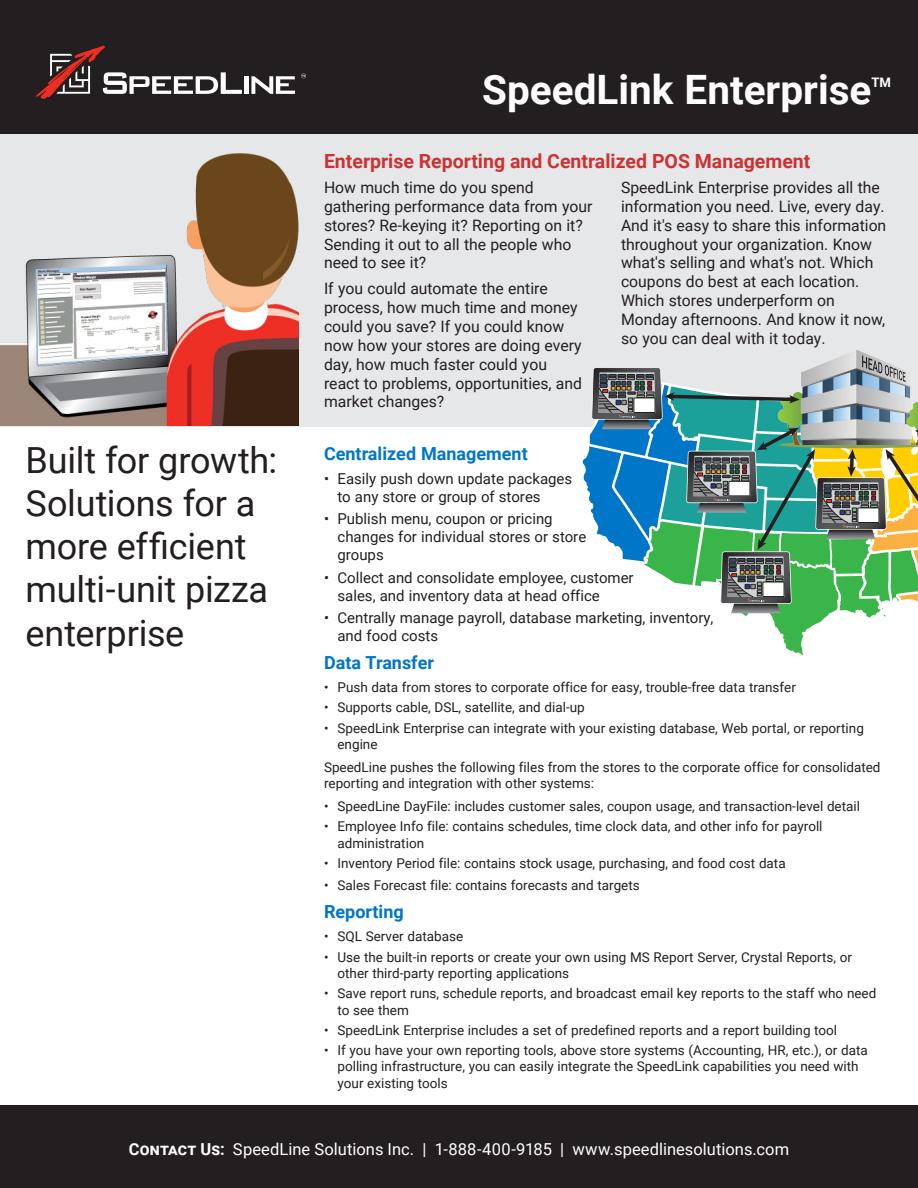
<style>
.page{position:relative;width:918px;height:1188px;background:#fff}
.page>*{position:absolute;margin:0;border:0;box-sizing:border-box;transform-origin:0 0}
.t1{font:700 40.5px "Roboto";color:#fff}
.t2{font:36px/43.2px "Roboto";letter-spacing:-.005em;color:#231f20}
.t3{font:700 19.5px "Roboto";color:#cd3132}
.SpecHead{font:700 18px "Roboto";color:#0076c8}
.t4{font:16.5px "Roboto";letter-spacing:.005em;color:#fff}
.SpecHead-2{font:15.75px/18.9px "Roboto";color:#231f20}
.t5{font:15px/18px "Roboto";color:#231f20}
.Spec{font:13.5px/16.2px "Roboto";color:#231f20}
.t6{font:700 13.05px "Roboto";color:#fff}
.s1{font-weight:700}
</style>
<div class="page">
<div style="left:0;top:129px;width:918px;height:298px;background:#e6e7e9"></div>
<div style="left:0;top:0;width:918px;height:134px;background:#231f20"></div>
<div style="left:0;top:1106px;width:918px;height:82px;background:#231f20"></div>
<div style="left:244px;top:76px;width:5px;height:18px;background:#fff"></div>
<svg style="left:251px;top:76px;width:44px;height:18px"></svg>
<svg style="left:36px;top:46px;width:206px;height:53px"></svg>
<svg style="left:301px;top:73px;width:5px;height:5px"></svg>
<svg style="left:582px;top:350px;width:336px;height:305px"></svg>
<img style="left:0;top:153px;width:299px;height:273px">
<p class="t1" style="left:482px;top:61px;width:391px">SpeedLink Enterprise</p>
<p class="t6" style="left:871px;top:73px;width:21px">TM</p>
<p class="t3" style="left:324px;top:147px;width:488px">Enterprise Reporting and Centralized POS Management</p>
<p class="SpecHead-2" style="left:324px;top:177px;width:270px">How much time do you spend gathering performance data from your stores? Re-keying it? Reporting on it?<br>Sending it out to all the people who need to see it?</p>
<p class="SpecHead-2" style="left:324px;top:278px;width:260px">If you could automate the entire process, how much time and money could you save? If you could know now how your stores are doing every day, how much faster could you react to problems, opportunities, and market changes?</p>
<p class="SpecHead-2" style="left:621px;top:177px;width:267px">SpeedLink Enterprise provides all the information you need. Live, every day.<br>And it's easy to share this information throughout your organization. Know what's selling and what's not. Which coupons do best at each location.<br>Which stores underperform on Monday afternoons. And know it now, so you can deal with it today.</p>
<p class="t2" style="left:26px;top:437px;width:253px">Built for growth:<br>Solutions for a more efficient multi-unit pizza enterprise</p>
<p class="SpecHead" style="left:324px;top:440px;width:205px">Centralized Management</p>
<p class="t5" style="left:338px;top:469px;width:236px;text-indent:-14px">• Easily push down update packages to any store or group of stores</p>
<p class="t5" style="left:338px;top:510px;width:250px;text-indent:-14px">• Publish menu, coupon or pricing changes for individual stores or store groups</p>
<p class="t5" style="left:338px;top:568px;width:298px;text-indent:-14px">• Collect and consolidate employee, customer sales, and inventory data at head office</p>
<p class="t5" style="left:338px;top:608px;width:377px;text-indent:-14px">• Centrally manage payroll, database marketing, inventory, and food costs</p>
<p class="SpecHead" style="left:324px;top:650px;width:112px">Data Transfer</p>
<p class="Spec" style="left:324px;top:679px;width:473px">• Push data from stores to corporate office for easy, trouble-free data transfer</p>
<p class="Spec" style="left:324px;top:699px;width:262px">• Supports cable, DSL, satellite, and dial-up</p>
<p class="Spec" style="left:338px;top:719px;width:528px;text-indent:-14px">• SpeedLink Enterprise can integrate with your existing database, Web portal, or reporting engine</p>
<p class="Spec" style="left:324px;top:758px;width:558px">SpeedLine pushes the following files from the stores to the corporate office for consolidated reporting and integration with other systems:</p>
<p class="Spec" style="left:324px;top:798px;width:538px">• SpeedLine DayFile: includes customer sales, coupon usage, and transaction-level detail</p>
<p class="Spec" style="left:338px;top:818px;width:487px;text-indent:-14px">• Employee Info file: contains schedules, time clock data, and other info for payroll administration</p>
<p class="Spec" style="left:324px;top:855px;width:463px">• Inventory Period file: contains stock usage, purchasing, and food cost data</p>
<p class="Spec" style="left:324px;top:877px;width:317px">• Sales Forecast file: contains forecasts and targets</p>
<p class="SpecHead" style="left:324px;top:899px;width:81px">Reporting</p>
<p class="Spec" style="left:324px;top:928px;width:141px">• SQL Server database</p>
<p class="Spec" style="left:338px;top:948px;width:516px;text-indent:-14px">• Use the built-in reports or create your own using MS Report Server, Crystal Reports, or other third-party reporting applications</p>
<p class="Spec" style="left:338px;top:985px;width:540px;text-indent:-14px">• Save report runs, schedule reports, and broadcast email key reports to the staff who need to see them</p>
<p class="Spec" style="left:324px;top:1021px;width:515px">• SpeedLink Enterprise includes a set of predefined reports and a report building tool</p>
<p class="Spec" style="left:338px;top:1042px;width:532px;text-indent:-14px">• If you have your own reporting tools, above store systems (Accounting, HR, etc.), or data polling infrastructure, you can easily integrate the SpeedLink capabilities you need with your existing tools</p>
<p class="t4" style="left:129px;top:1138px;width:662px"><span class="s1">Contact Us:</span> SpeedLine Solutions Inc. | 1-888-400-9185 | www.speedlinesolutions.com</p>
</div>
